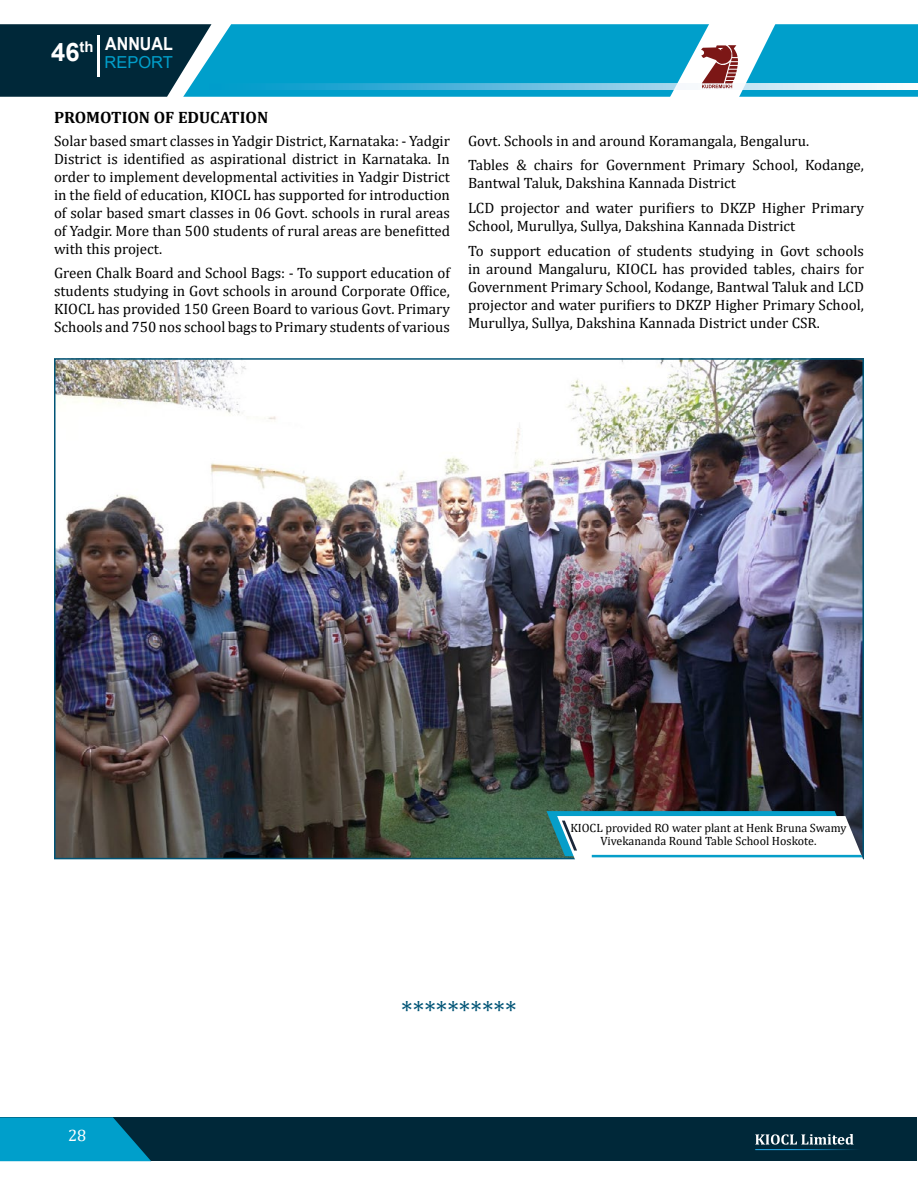
<style>
.page{position:relative;width:918px;height:1188px;background:#fff}
.page>*{position:absolute;margin:0;border:0;box-sizing:border-box;transform-origin:0 0}
.t1{font:27px "Cambria";color:#005476}
.t2{font:700 18px "Arial";color:#fff;scale:.89 1}
.t3{font:700 16.5px "Cambria";color:#000}
.t4{font:16.5px "Arial";color:#009fcb}
.t5{font:16.5px "Cambria";color:#fff}
.t6{font:15px/18px "Cambria";color:#000;text-align:justify}
.t7{font:700 14.85px "Arial";color:#fff}
.t8{font:12px/13.5px "Cambria";color:#000;text-align:center}
</style>
<div class="page">
<div style="left:0;top:24px;width:183px;height:73px;background:#002839"></div>
<svg style="left:183px;top:24px;width:735px;height:73px;background:#09a0ca"></svg>
<hr style="left:98px;top:35px;width:2px;height:42px;background:#fff">
<svg style="left:210px;top:84px;width:708px;height:6px;background:#6ec2e1"></svg>
<div style="left:0;top:1117px;width:917px;height:44px;background:#002839"></div>
<svg style="left:0;top:1117px;width:151px;height:44px;background:#008fb7"></svg>
<svg style="left:755px;top:1134px;width:99px;height:11px"></svg>
<hr style="left:755px;top:1149px;width:108px;height:1px;background:#219cd7">
<svg style="left:669px;top:24px;width:108px;height:73px"></svg>
<img style="left:57px;top:361px;width:804px;height:495px">
<svg style="left:547px;top:811px;width:317px;height:49px"></svg>
<p class="t2" style="left:105px;top:31px;width:77px">ANNUAL</p>
<p class="t7" style="left:80px;top:37px;width:16px">th</p>
<p class="t4" style="left:51px;top:51px;width:123px"><sup>46</sup> REPORT</p>
<p class="t3" style="left:54px;top:106px;width:216px">PROMOTION OF EDUCATION</p>
<p class="t6" style="left:54px;top:131px;width:398px">Solar based smart classes in Yadgir District, Karnataka: - Yadgir District is identified as aspirational district in Karnataka. In order to implement developmental activities in Yadgir District in the field of education, KIOCL has supported for introduction of solar based smart classes in 06 Govt. schools in rural areas of Yadgir. More than 500 students of rural areas are benefitted with this project.</p>
<p class="t6" style="left:54px;top:264px;width:398px">Green Chalk Board and School Bags: - To support education of students studying in Govt schools in around Corporate Office, KIOCL has provided 150 Green Board to various Govt. Primary Schools and 750 nos school bags to Primary students of various</p>
<p class="t6" style="left:468px;top:128px;width:398px;line-height:24.8px">Govt. Schools in and around Koramangala, Bengaluru.<br>Tables &amp; chairs for Government Primary School, Kodange,</p>
<p class="t6" style="left:468px;top:171px;width:398px;line-height:24.8px">Bantwal Taluk, Dakshina Kannada District<br>LCD projector and water purifiers to DKZP Higher Primary</p>
<p class="t6" style="left:468px;top:214px;width:398px;line-height:24.8px">School, Murullya, Sullya, Dakshina Kannada District<br>To support education of students studying in Govt schools</p>
<p class="t6" style="left:468px;top:260px;width:398px">in around Mangaluru, KIOCL has provided tables, chairs for Government Primary School, Kodange, Bantwal Taluk and LCD projector and water purifiers to DKZP Higher Primary School, Murullya, Sullya, Dakshina Kannada District under CSR.</p>
<p class="t8" style="left:570px;top:821px;width:278px">KIOCL provided RO water plant at Henk Bruna Swamy<br>Vivekananda Round Table School Hoskote.</p>
<p class="t5" style="left:68px;top:1126px;width:20px">28</p>
<h1 class="t1" style="left:401px;top:995px;width:117px">**********</h1>
</div>
